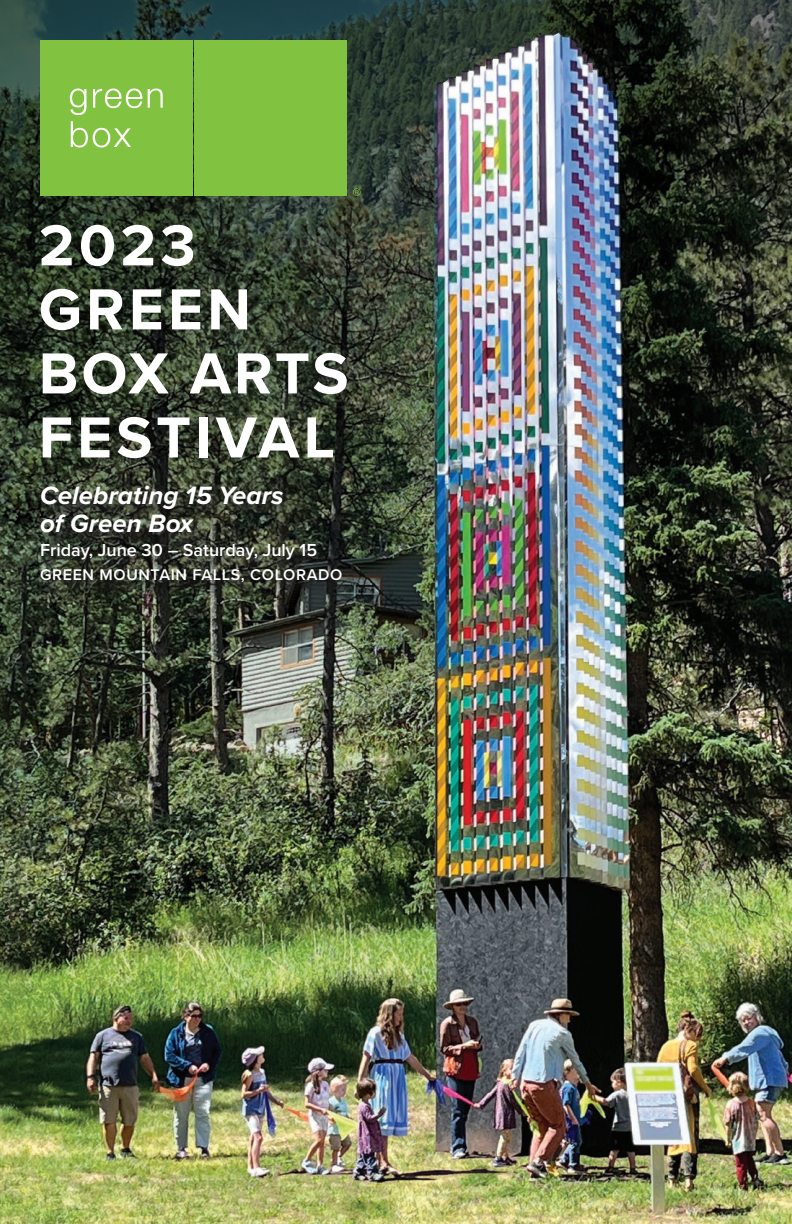
<style>
.page{position:relative;width:792px;height:1224px;background:#fff}
.page>*{position:absolute;margin:0;border:0;box-sizing:border-box;transform-origin:0 0}
.t1{font:700 60px/64px "Proxima Nova";letter-spacing:.07em;color:#fff}
.t2{font:italic 700 26px/28px "Proxima Nova";color:#fff}
.t3{font:600 18px "Proxima Nova";color:#fff}
.t4{font:600 16px "Proxima Nova";letter-spacing:.04em;color:#fff}
</style>
<div class="page">
<img style="left:0;top:694px;width:792px;height:530px">
<svg style="left:680px;top:0;width:112px;height:694px;background:#2a2f24"></svg>
<img style="left:0;top:0;width:680px;height:844px">
<svg style="left:353px;top:188px;width:8px;height:8px"></svg>
<div style="left:194px;top:40px;width:152px;height:156px;background:#81c340"></div>
<div style="left:40px;top:40px;width:153px;height:156px;background:#81c340"></div>
<svg style="left:71px;top:121px;width:60px;height:26px"></svg>
<svg style="left:70px;top:89px;width:93px;height:26px"></svg>
<svg style="left:39px;top:484px;width:321px;height:116px;background:#30352b"></svg>
<img style="left:435px;top:33px;width:193px;height:897px">
<h1 class="t1" style="left:39px;top:212px;width:311px">2023<br>GREEN<br>BOX ARTS<br>FESTIVAL</h1>
<h2 class="t2" style="left:40px;top:481px;width:245px">Celebrating 15 Years of Green Box</h2>
<p class="t3" style="left:40px;top:537px;width:279px">Friday, June 30 – Saturday, July 15</p>
<p class="t4" style="left:40px;top:563px;width:304px">GREEN MOUNTAIN FALLS, COLORADO</p>
</div>
